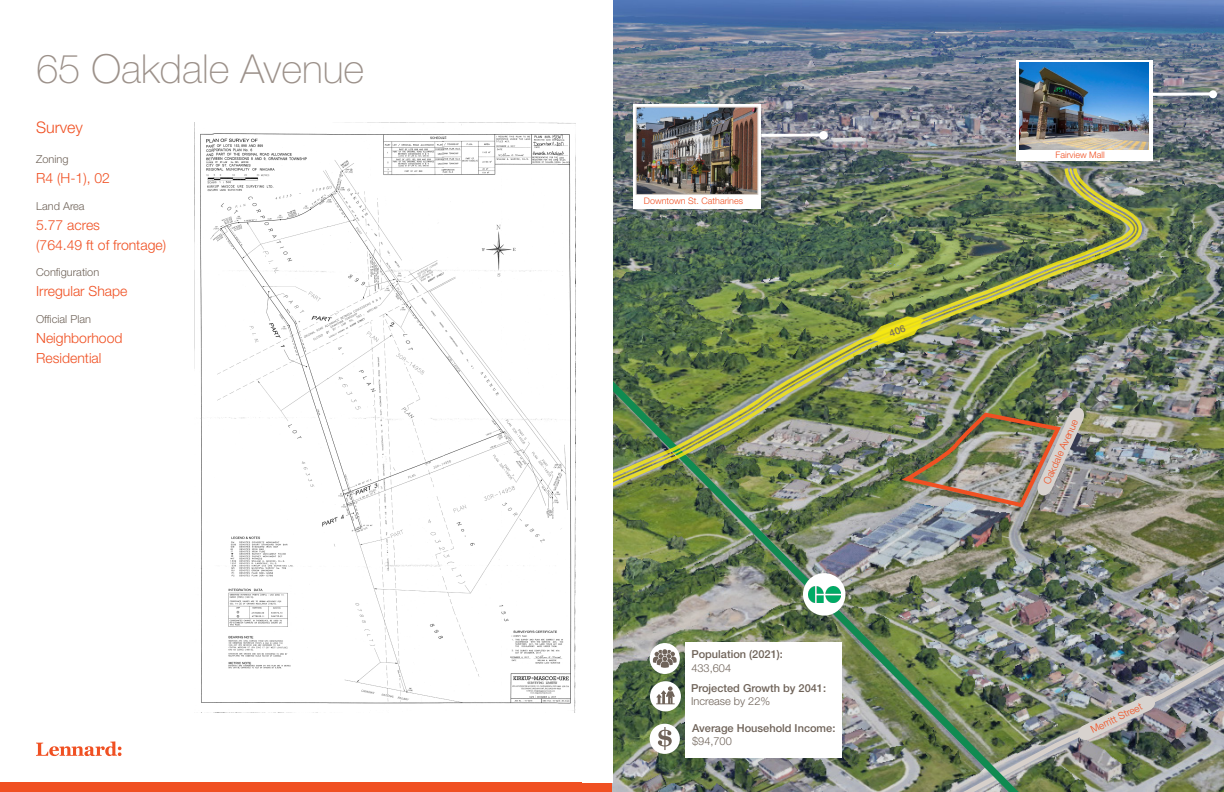
<style>
.page{position:relative;width:1224px;height:792px;background:#fff}
.page>*{position:absolute;margin:0;border:0;box-sizing:border-box;transform-origin:0 0}
.t1{font:100 40px "Helvetica Neue LT Std";color:#9c918a}
.Header_3_-_16pt{font:300 16px "Helvetica Neue LT Std";color:#f05022}
.Heading_3a{font:300 14px/20px "Helvetica Neue LT Std";color:#f05022}
.Paragraph{font:300 14px "Helvetica Neue LT Std";color:#f05022}
.Paragraph-2{font:500 11px/13.2px "Helvetica Neue LT Std";color:#6f6359}
.Paragraph-3{font:300 11px "Helvetica Neue LT Std";color:#6f6359}
.t2{font:300 10px "Helvetica Neue LT Std";color:#f05022}
.Notes___Disclaimer{font:300 9px "Helvetica Neue LT Std";color:#f05022}
.s1{font-weight:300}
</style>
<div class="page">
<div style="left:0;top:782px;width:1224px;height:10px;background:#f05022"></div>
<svg style="left:36px;top:741px;width:86px;height:15px"></svg>
<img style="left:194px;top:122px;width:382px;height:591px">
<img style="left:613px;top:0;width:611px;height:654px">
<img style="left:1032px;top:654px;width:192px;height:138px">
<img style="left:586px;top:498px;width:446px;height:294px">
<img style="left:613px;top:165px;width:530px;height:333px">
<div style="left:633px;top:104px;width:128px;height:105px;background:#fff"></div>
<img style="left:638px;top:109px;width:118px;height:84px">
<div style="left:636px;top:107px;width:122px;height:88px;border:1px solid #d7d0ca"></div>
<div style="left:1016px;top:60px;width:136px;height:101px;background:#fff"></div>
<img style="left:1019px;top:63px;width:130px;height:86px">
<svg style="left:758px;top:132px;width:62px;height:6px"></svg>
<div style="left:819px;top:131px;width:9px;height:9px;background:#fff;border-radius:50%"></div>
<svg style="left:1152px;top:91px;width:58px;height:6px"></svg>
<div style="left:1209px;top:90px;width:8px;height:8px;background:#fff;border-radius:50%"></div>
<div style="left:803px;top:573px;width:42px;height:43px;background:#fff;border-radius:50%"></div>
<div style="left:686px;top:642px;width:156px;height:116px;background:#fff"></div>
<div style="left:650px;top:681px;width:31px;height:30px;background:#fff;border-radius:50%"></div>
<svg style="left:656px;top:686px;width:19px;height:18px"></svg>
<div style="left:650px;top:643px;width:30px;height:31px;background:#fff;border-radius:50%"></div>
<svg style="left:653px;top:649px;width:24px;height:19px"></svg>
<div style="left:650px;top:724px;width:30px;height:30px;background:#fff;border-radius:50%"></div>
<svg style="left:658px;top:727px;width:14px;height:23px"></svg>
<div style="left:582px;top:0;width:30px;height:782px;background:#fff"></div>
<img style="left:903px;top:406px;width:182px;height:104px">
<img style="left:808px;top:587px;width:32px;height:15px">
<svg style="left:870px;top:316px;width:54px;height:29px;background:#afaf31"></svg>
<h1 class="t1" style="left:36px;top:46px;width:330px">65 Oakdale Avenue</h1>
<p class="Header_3_-_16pt" style="left:36px;top:117px;width:48px">Survey</p>
<p class="Paragraph-3" style="left:36px;top:153px;width:34px">Zoning</p>
<p class="Paragraph" style="left:36px;top:170px;width:75px">R4 (H-1), 02</p>
<p class="Paragraph-3" style="left:36px;top:199px;width:50px">Land Area</p>
<p class="Heading_3a" style="left:36px;top:215px;width:65px">5.77 acres</p>
<p class="Heading_3a" style="left:36px;top:235px;width:131px">(764.49 ft of frontage)</p>
<p class="Paragraph-3" style="left:36px;top:266px;width:65px">Configuration</p>
<p class="Heading_3a" style="left:36px;top:281px;width:93px">Irregular Shape</p>
<p class="Paragraph-3" style="left:36px;top:312px;width:56px">Official Plan</p>
<p class="Heading_3a" style="left:36px;top:327px;width:88px">Neighborhood<br>Residential</p>
<p class="Notes___Disclaimer" style="left:644px;top:195px;width:101px">Downtown St. Catharines</p>
<p class="Paragraph-2" style="left:691px;top:648px;width:93px">Population (2021):<br><span class="s1">433,604</span></p>
<p class="Paragraph-2" style="left:691px;top:681px;width:137px">Projected Growth by 2041:<br><span class="s1">Increase by 22%</span></p>
<p class="Paragraph-2" style="left:692px;top:721px;width:145px">Average Household Income: <span class="s1">$94,700</span></p>
<p class="Notes___Disclaimer" style="left:1056px;top:150px;width:51px">Fairview Mall</p>
<p class="t2" style="left:1041px;top:481px;width:72px;rotate:-66deg">Oakdale Avenue</p>
<p class="t2" style="left:1089px;top:725px;width:57px;rotate:-26deg">Merritt Street</p>
</div>
